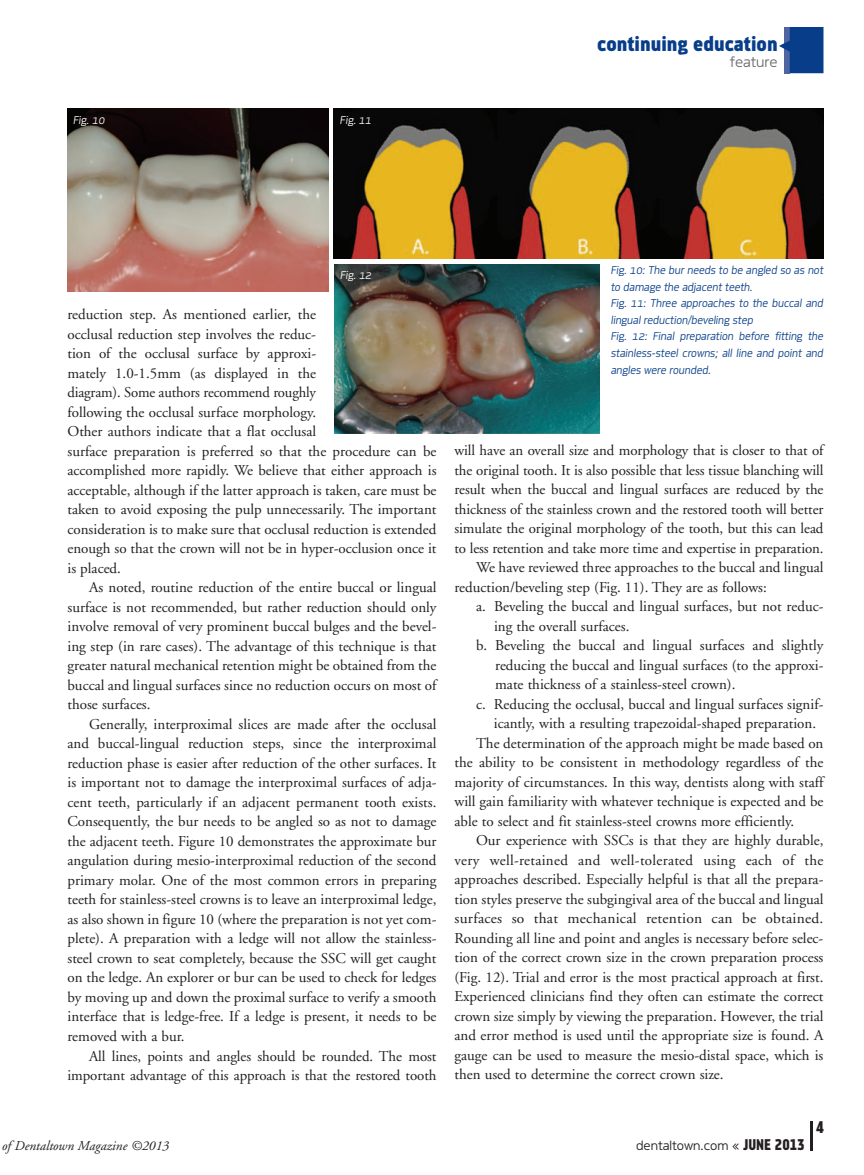
<style>
.page{position:relative;width:864px;height:1175px;background:#fff}
.page>*{position:absolute;margin:0;border:0;box-sizing:border-box;transform-origin:0 0}
.t1{font:21.75px "Metroflex Uni Hvy";color:#083e89}
.t2{font:18px "Metroflex Narrow Hvy";color:#231f20}
.t3{font:300 15.3px "Metroflex Wide";color:#6c6d70}
.t4{font:15px/19.5px "Adobe Garamond";color:#231f20;text-align:justify}
.t5{font:15px "Adobe Garamond";letter-spacing:.02em;color:#231f20}
.t6{font:italic 13.5px "Adobe Garamond";color:#231f20}
.t7{font:300 13.5px "Metroflex Wide";color:#231f20}
.t8{font:12px/16.5px "Metroflex Uni Lt Obl OSF";color:#083e89}
.t9{font:12px "Metroflex Uni Lt Obl OSF";color:#fff}
.s1{font-family:"Metroflex Narrow Hvy";font-weight:400;font-size:16.5px}
</style>
<div class="page">
<hr style="left:810px;top:1121px;width:3px;height:29px;background:#231f20">
<svg style="left:779px;top:27px;width:45px;height:46px;background:#2c5899"></svg>
<img style="left:334px;top:265px;width:265px;height:169px">
<img style="left:68px;top:108px;width:261px;height:183px">
<img style="left:334px;top:108px;width:490px;height:151px">
<p class="t9" style="left:74px;top:116px;width:33px">Fig. 10</p>
<p class="t9" style="left:340px;top:116px;width:33px">Fig. 11</p>
<h1 class="t1" style="left:597px;top:36px;width:182px">continuing education</h1>
<p class="t3" style="left:730px;top:52px;width:49px">feature</p>
<p class="t9" style="left:340px;top:270px;width:33px">Fig. 12</p>
<p class="t4" style="left:68px;top:306px;width:371px;text-align:left">reduction step. As mentioned earlier, the<br>occlusal reduction step involves the reduc-<br>tion of the occlusal surface by approxi-<br>mately 1.0-1.5mm (as displayed in the<br>diagram). Some authors recommend roughly<br>following the occlusal surface morphology.<br>Other authors indicate that a flat occlusal<br>surface preparation is preferred so that the procedure can be accomplished more rapidly. We believe that either approach is acceptable, although if the latter approach is taken, care must be taken to avoid exposing the pulp unnecessarily. The important consideration is to make sure that occlusal reduction is extended enough so that the crown will not be in hyper-occlusion once it is placed.</p>
<p class="t4" style="left:68px;top:579px;width:371px;text-indent:22px">As noted, routine reduction of the entire buccal or lingual surface is not recommended, but rather reduction should only involve removal of very prominent buccal bulges and the bevel&shy;ing step (in rare cases). The advantage of this technique is that greater natural mechanical retention might be obtained from the buccal and lingual surfaces since no reduction occurs on most of those surfaces.</p>
<p class="t4" style="left:68px;top:715px;width:371px;text-indent:22px">Generally, interproximal slices are made after the occlusal and buccal-lingual reduction steps, since the interproximal reduction phase is easier after reduction of the other surfaces. It is important not to damage the interproximal surfaces of adja&shy;cent teeth, particularly if an adjacent permanent tooth exists.<br>Consequently, the bur needs to be angled so as not to damage the adjacent teeth. Figure 10 demonstrates the approximate bur angulation during mesio-interproximal reduction of the second primary molar. One of the most common errors in preparing teeth for stainless-steel crowns is to leave an interproximal ledge, as also shown in figure 10 (where the preparation is not yet com&shy;plete). A preparation with a ledge will not allow the stainless&shy;steel crown to seat completely, because the SSC will get caught on the ledge. An explorer or bur can be used to check for ledges by moving up and down the proximal surface to verify a smooth interface that is ledge-free. If a ledge is present, it needs to be removed with a bur.</p>
<p class="t4" style="left:67px;top:1047px;width:371px;text-align:right">All lines, points and angles should be rounded. The most important advantage of this approach is that the restored tooth</p>
<p class="t6" style="left:2px;top:1140px;width:169px">of Dentaltown Magazine ©2013</p>
<p class="t8" style="left:611px;top:263px;width:214px">Fig. 10: The bur needs to be angled so as not to damage the adjacent teeth.<br>Fig. 11: Three approaches to the buccal and lingual reduction/beveling step<br>Fig. 12: Final preparation before fitting the stainless-steel crowns; all line and point and angles were rounded.</p>
<p class="t4" style="left:454px;top:442px;width:371px">will have an overall size and morphology that is closer to that of</p>
<p class="t4" style="left:454px;top:461px;width:371px">the original tooth. It is also possible that less tissue blanching will</p>
<p class="t4" style="left:454px;top:481px;width:370px">result when the buccal and lingual surfaces are reduced by the</p>
<p class="t4" style="left:454px;top:500px;width:370px">thickness of the stainless crown and the restored tooth will better</p>
<p class="t4" style="left:454px;top:520px;width:371px">simulate the original morphology of the tooth, but this can lead</p>
<p class="t4" style="left:454px;top:539px;width:371px">to less retention and take more time and expertise in preparation.</p>
<p class="t4" style="left:476px;top:559px;width:349px">We have reviewed three approaches to the buccal and lingual</p>
<p class="t4" style="left:454px;top:578px;width:314px">reduction/beveling step (Fig. 11). They are as follows:</p>
<p class="t4" style="left:476px;top:598px;width:349px">a. Beveling the buccal and lingual surfaces, but not reduc-</p>
<p class="t4" style="left:494px;top:617px;width:137px">ing the overall surfaces.</p>
<p class="t4" style="left:476px;top:637px;width:349px">b. Beveling the buccal and lingual surfaces and slightly</p>
<p class="t4" style="left:495px;top:656px;width:330px">reducing the buccal and lingual surfaces (to the approxi-</p>
<p class="t4" style="left:495px;top:676px;width:242px">mate thickness of a stainless-steel crown).</p>
<p class="t4" style="left:476px;top:695px;width:349px">c. Reducing the occlusal, buccal and lingual surfaces signif-</p>
<p class="t4" style="left:494px;top:715px;width:324px">icantly, with a resulting trapezoidal-shaped preparation.</p>
<p class="t4" style="left:476px;top:734px;width:349px">The determination of the approach might be made based on</p>
<p class="t4" style="left:454px;top:754px;width:371px">the ability to be consistent in methodology regardless of the</p>
<p class="t4" style="left:454px;top:773px;width:371px">majority of circumstances. In this way, dentists along with staff</p>
<p class="t4" style="left:454px;top:793px;width:371px">will gain familiarity with whatever technique is expected and be</p>
<p class="t4" style="left:454px;top:812px;width:341px">able to select and fit stainless-steel crowns more efficiently.</p>
<p class="t4" style="left:476px;top:832px;width:349px">Our experience with SSCs is that they are highly durable,</p>
<p class="t5" style="left:454px;top:854px;width:371px">very well-retained and well-tolerated using each of the</p>
<p class="t4" style="left:454px;top:871px;width:371px">approaches described. Especially helpful is that all the prepara-</p>
<p class="t4" style="left:454px;top:890px;width:371px">tion styles preserve the subgingival area of the buccal and lingual</p>
<p class="t4" style="left:455px;top:910px;width:371px">surfaces so that mechanical retention can be obtained.</p>
<p class="t4" style="left:454px;top:929px;width:370px">Rounding all line and point and angles is necessary before selec-</p>
<p class="t4" style="left:454px;top:949px;width:371px">tion of the correct crown size in the crown preparation process</p>
<p class="t4" style="left:454px;top:968px;width:371px">(Fig. 12). Trial and error is the most practical approach at first.</p>
<p class="t4" style="left:454px;top:988px;width:371px">Experienced clinicians find they often can estimate the correct</p>
<p class="t4" style="left:454px;top:1007px;width:371px">crown size simply by viewing the preparation. However, the trial</p>
<p class="t4" style="left:454px;top:1027px;width:371px">and error method is used until the appropriate size is found. A</p>
<p class="t4" style="left:454px;top:1046px;width:371px">gauge can be used to measure the mesio-distal space, which is</p>
<p class="t4" style="left:454px;top:1066px;width:271px">then used to determine the correct crown size.</p>
<p class="t7" style="left:636px;top:1137px;width:170px">dentaltown.com « <span class="s1">JUNE 2013</span></p>
<p class="t2" style="left:816px;top:1116px;width:10px">4</p>
</div>
